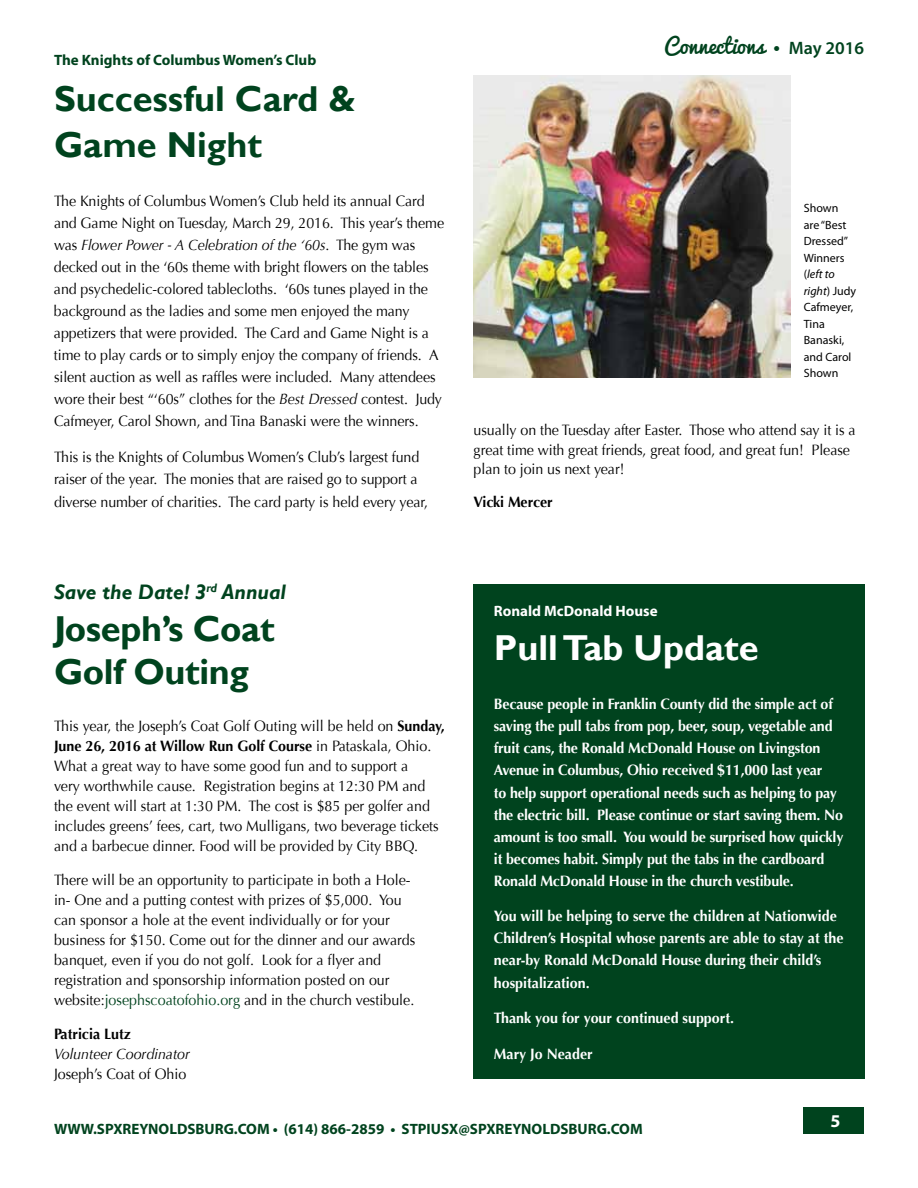
<style>
.page{position:relative;width:918px;height:1188px;background:#fff}
.page>*{position:absolute;margin:0;border:0;box-sizing:border-box;transform-origin:0 0}
.t1{font:700 36px/42.6px "Gill Sans";color:#00431e}
.t2{font:700 36px "Gill Sans";color:#fff}
.t3{font:italic 700 21px "Gill Sans";color:#00431e}
.t4{font:21px "Pacifico";color:#00431e}
.t5{font:700 18px "Myriad Pro";color:#fff}
.t6{font:15px/20.1px "Optima";letter-spacing:-.005em;color:#000;scale:.95 1}
.t7{font:700 15px/22px "Optima";letter-spacing:-.01em;color:#fff;scale:.95 1}
.t8{font:700 15px "Myriad Pro";color:#00431e}
.t9{font:700 15px "Optima";letter-spacing:-.005em;color:#000;scale:.95 1}
.t10{font:italic 15px "Optima";color:#000;scale:.95 1}
.t11{font:700 15px "Myriad Pro";color:#fff}
.t12{font:12px/16.5px "Myriad Pro";color:#000}
.s1{font-style:italic}
.s2{font-weight:700}
.s3{color:#00431e}
.s4{font-family:"Myriad Pro";font-weight:600}
.s5{font-family:"Myriad Pro";font-weight:600;font-size:18px}
</style>
<div class="page">
<div style="left:804px;top:1107px;width:60px;height:27px;background:#00431e"></div>
<img style="left:474px;top:75px;width:316px;height:302px">
<div style="left:474px;top:584px;width:391px;height:495px;background:#00431e"></div>
<p class="t8" style="left:54px;top:50px;width:264px">The Knights of Columbus Women’s Club</p>
<h1 class="t1" style="left:54px;top:77px;width:303px;line-height:46px">Successful Card &amp;<br>Game Night</h1>
<p class="t6" style="left:54px;top:190px;width:412px;line-height:22px">The Knights of Columbus Women’s Club held its annual Card and Game Night on Tuesday, March 29, 2016. This year’s theme was <span class="s1">Flower Power - A Celebration of the ‘60s</span>. The gym was decked out in the ‘60s theme with bright flowers on the tables and psychedelic-colored tablecloths. ‘60s tunes played in the background as the ladies and some men enjoyed the many appetizers that were provided. The Card and Game Night is a time to play cards or to simply enjoy the company of friends. A silent auction as well as raffles were included. Many attendees wore their best “‘60s” clothes for the <span class="s1">Best Dressed</span> contest. Judy Cafmeyer, Carol Shown, and Tina Banaski were the winners.</p>
<p class="t6" style="left:54px;top:446px;width:386px;line-height:22px">This is the Knights of Columbus Women’s Club’s largest fund raiser of the year. The monies that are raised go to support a</p>
<p class="t6" style="left:54px;top:492px;width:395px">diverse number of charities. The card party is held every year,</p>
<h2 class="t3" style="left:54px;top:579px;width:234px">Save the Date! 3<sup>rd</sup> Annual</h2>
<h1 class="t1" style="left:54px;top:609px;width:222px">Joseph’s Coat<br>Golf Outing</h1>
<p class="t6" style="left:54px;top:716px;width:413px">This year, the Joseph’s Coat Golf Outing will be held on <span class="s2">Sunday, June 26, 2016 at Willow Run Golf Course</span> in Pataskala, Ohio.<br>What a great way to have some good fun and to support a<br>very worthwhile cause. Registration begins at 12:30 PM and the event will start at 1:30 PM. The cost is $85 per golfer and includes greens’ fees, cart, two Mulligans, two beverage tickets and a barbecue dinner. Food will be provided by City BBQ.</p>
<p class="t6" style="left:54px;top:870px;width:382px">There will be an opportunity to participate in both a Hole&shy;in- One and a putting contest with prizes of $5,000. You can sponsor a hole at the event individually or for your business for $150. Come out for the dinner and our awards banquet, even if you do not golf. Look for a flyer and registration and sponsorship information posted on our website:<span class="s3">josephscoatofohio.org</span> and in the church vestibule.</p>
<p class="t9" style="left:54px;top:1025px;width:83px">Patricia Lutz</p>
<p class="t10" style="left:54px;top:1045px;width:145px">Volunteer Coordinator</p>
<p class="t6" style="left:54px;top:1064px;width:141px">Joseph’s Coat of Ohio</p>
<h2 class="t4" style="left:664px;top:27px;width:201px">Connections <span class="s4">•</span> <span class="s5">May 2016</span></h2>
<p class="t12" style="left:804px;top:200px;width:54px">Shown are “Best<br>Dressed”<br>Winners (<span class="s1">left to right</span>) Judy<br>Cafmeyer,<br>Tina<br>Banaski, and Carol<br>Shown</p>
<p class="t6" style="left:474px;top:421px;width:403px;line-height:19.5px">usually on the Tuesday after Easter. Those who attend say it is a great time with great friends, great food, and great fun! Please plan to join us next year!</p>
<p class="t9" style="left:474px;top:493px;width:85px">Vicki Mercer</p>
<p class="t11" style="left:494px;top:601px;width:165px">Ronald McDonald House</p>
<h1 class="t2" style="left:494px;top:626px;width:266px">Pull Tab Update</h1>
<p class="t7" style="left:494px;top:693px;width:369px">Because people in Franklin County did the simple act of saving the pull tabs from pop, beer, soup, vegetable and fruit cans, the Ronald McDonald House on Livingston Avenue in Columbus, Ohio received $11,000 last year<br>to help support operational needs such as helping to pay the electric bill. Please continue or start saving them. No amount is too small. You would be surprised how quickly it becomes habit. Simply put the tabs in the cardboard Ronald McDonald House in the church vestibule.</p>
<p class="t7" style="left:494px;top:905px;width:370px">You will be helping to serve the children at Nationwide Children’s Hospital whose parents are able to stay at the near-by Ronald McDonald House during their child’s hospitalization.</p>
<p class="t7" style="left:494px;top:1007px;width:254px">Thank you for your continued support.</p>
<p class="t7" style="left:494px;top:1043px;width:106px">Mary Jo Neader</p>
<p class="t8" style="left:54px;top:1119px;width:590px">WWW.SPXREYNOLDSBURG.COM • (614) 866-2859 • STPIUSX@SPXREYNOLDSBURG.COM</p>
<p class="t5" style="left:831px;top:1109px;width:11px">5</p>
</div>
